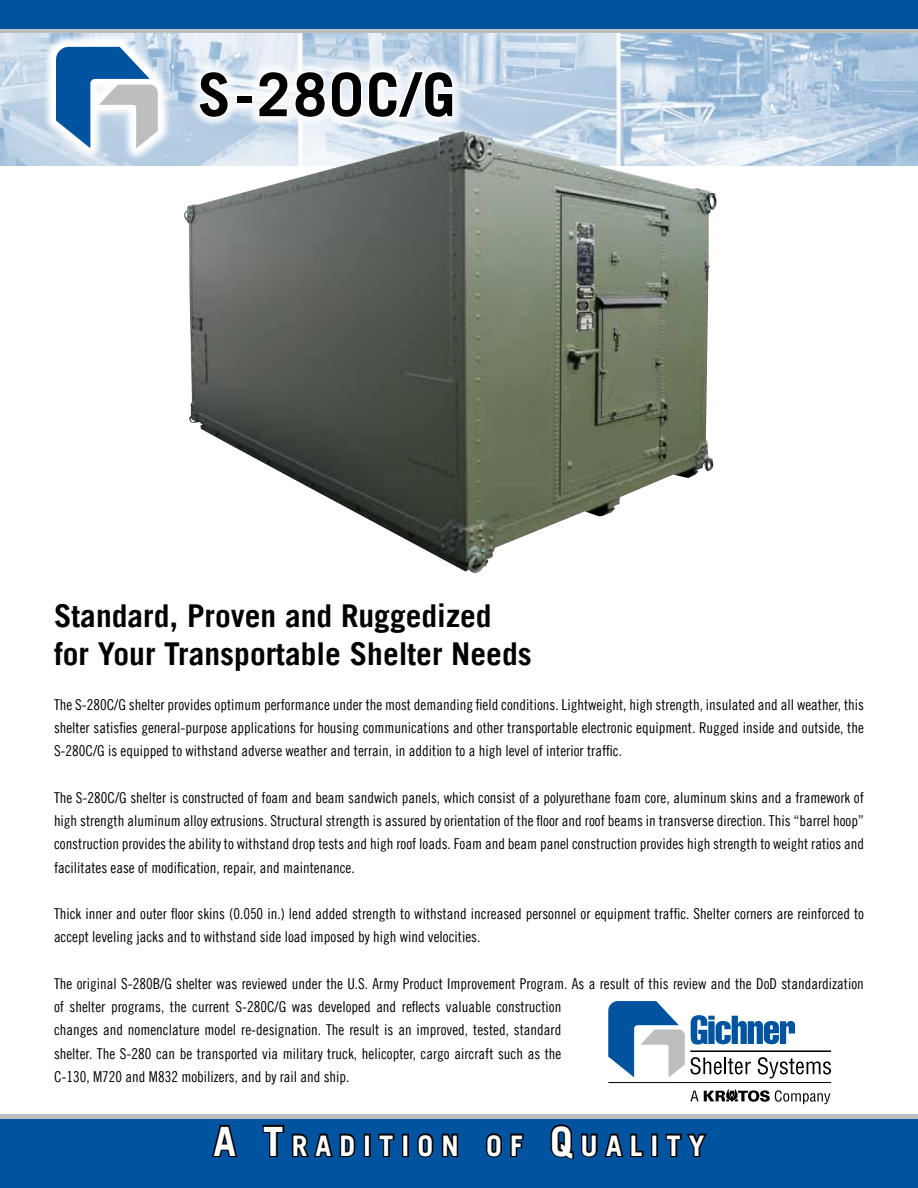
<style>
.page{position:relative;width:918px;height:1188px;background:#fff}
.page>*{position:absolute;margin:0;border:0;box-sizing:border-box;transform-origin:0 0}
.t1{font:700 60px "Trade Gothic LT";color:#000}
.t2{font:700 31.5px/37.8px "Trade Gothic LT";color:#000}
.t3{font:700 28.35px "Trade Gothic LT";letter-spacing:.285em;color:#fff}
.t4{font:15px/23.2px "Trade Gothic LT Cond Eighteen";color:#000;text-align:justify}
.s1{font-size:40.5px}
</style>
<div class="page">
<img style="left:0;top:33px;width:918px;height:132px">
<svg style="left:42px;top:33px;width:130px;height:129px"></svg>
<svg style="left:56px;top:47px;width:102px;height:101px"></svg>
<svg style="left:0;top:28px;width:918px;height:5px;background:#96a8b9"></svg>
<div style="left:0;top:0;width:918px;height:28px;background:#00539f"></div>
<div style="left:188px;top:61px;width:276px;height:67px;background:#fff;opacity:.75"></div>
<svg style="left:196px;top:69px;width:35px;height:51px"></svg>
<svg style="left:256px;top:68px;width:199px;height:52px"></svg>
<img style="left:184px;top:131px;width:533px;height:442px">
<svg style="left:691px;top:1057px;width:60px;height:18px"></svg>
<svg style="left:758px;top:1057px;width:73px;height:21px"></svg>
<svg style="left:608px;top:1001px;width:77px;height:76px"></svg>
<hr style="left:690px;top:1050px;width:141px;height:2px;background:#000">
<svg style="left:691px;top:1015px;width:104px;height:30px"></svg>
<hr style="left:608px;top:1082px;width:223px;height:1px;background:#000">
<svg style="left:690px;top:1089px;width:140px;height:15px"></svg>
<div style="left:0;top:1115px;width:918px;height:41px;background:#bcbec0"></div>
<div style="left:0;top:1119px;width:918px;height:69px;background:#00539f"></div>
<svg style="left:212px;top:1124px;width:26px;height:34px"></svg>
<svg style="left:261px;top:1114px;width:96px;height:44px"></svg>
<div style="left:364px;top:1134px;width:7px;height:23px;border:3px solid #000"></div>
<svg style="left:378px;top:1133px;width:17px;height:25px"></svg>
<div style="left:402px;top:1134px;width:7px;height:23px;border:3px solid #000"></div>
<svg style="left:417px;top:1133px;width:42px;height:25px"></svg>
<svg style="left:486px;top:1133px;width:38px;height:25px"></svg>
<svg style="left:548px;top:1114px;width:97px;height:46px"></svg>
<div style="left:651px;top:1134px;width:7px;height:23px;border:3px solid #000"></div>
<svg style="left:665px;top:1133px;width:42px;height:25px"></svg>
<h1 class="t1" style="left:198px;top:58px;width:259px">S-280C/G</h1>
<h2 class="t2" style="left:54px;top:597px;width:479px">Standard, Proven and Ruggedized for Your Transportable Shelter Needs</h2>
<p class="t4" style="left:54px;top:693px;width:812px">The S-280C/G shelter provides optimum performance under the most demanding field conditions. Lightweight, high strength, insulated and all weather, this shelter satisfies general-purpose applications for housing communications and other transportable electronic equipment. Rugged inside and outside, the S-280C/G is equipped to withstand adverse weather and terrain, in addition to a high level of interior traffic.</p>
<p class="t4" style="left:54px;top:786px;width:812px">The S-280C/G shelter is constructed of foam and beam sandwich panels, which consist of a polyurethane foam core, aluminum skins and a framework of high strength aluminum alloy extrusions. Structural strength is assured by orientation of the floor and roof beams in transverse direction. This “barrel hoop” construction provides the ability to withstand drop tests and high roof loads. Foam and beam panel construction provides high strength to weight ratios and facilitates ease of modification, repair, and maintenance.</p>
<p class="t4" style="left:54px;top:902px;width:812px">Thick inner and outer floor skins (0.050 in.) lend added strength to withstand increased personnel or equipment traffic. Shelter corners are reinforced to accept leveling jacks and to withstand side load imposed by high wind velocities.</p>
<p class="t4" style="left:54px;top:972px;width:811px;text-align:left">The original S-280B/G shelter was reviewed under the U.S. Army Product Improvement Program. As a result of this review and the DoD standardization of shelter programs, the current S-280C/G was developed and reflects valuable construction<br>changes and nomenclature model re-designation. The result is an improved, tested, standard<br>shelter. The S-280 can be transported via military truck, helicopter, cargo aircraft such as the<br>C-130, M720 and M832 mobilizers, and by rail and ship.</p>
<h3 class="t3" style="left:213px;top:1128px;width:493px"><span class="s1">A T</span>RADITION OF <span class="s1">Q</span>UALITY</h3>
</div>
